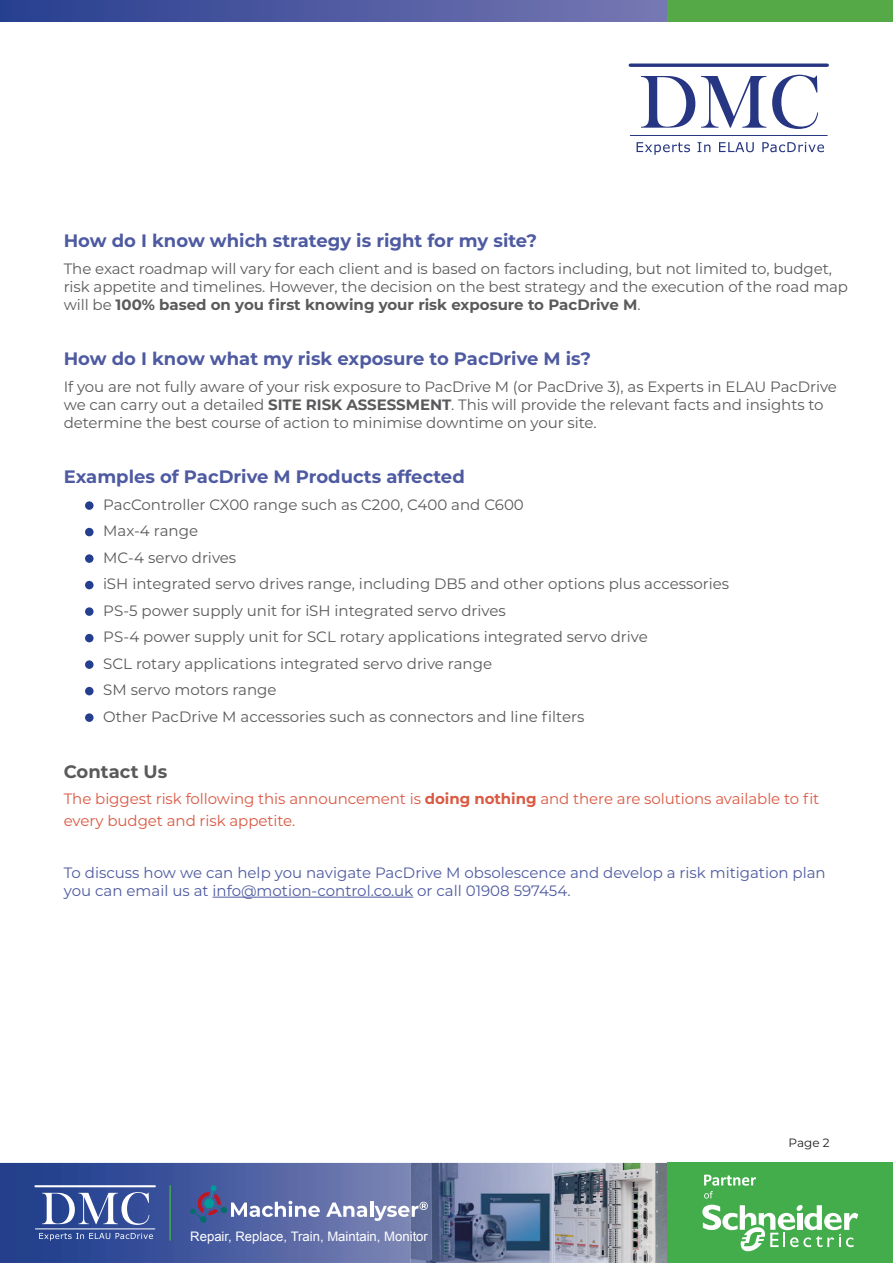
<style>
.page{position:relative;width:893px;height:1263px;background:#fff}
.page>*{position:absolute;margin:0;border:0;box-sizing:border-box;transform-origin:0 0}
.Body_text{font:700 18px "Montserrat";color:#4e5aa1}
.Body_text-2{font:700 18px "Montserrat";color:#5a5a5c}
.Body_text-3{font:15px/18px "Montserrat";letter-spacing:-.005em;color:#5a5a5c}
.Body_text-4{font:15px/18px "Montserrat";color:#4e5aa1}
.Body_text-5{font:15px/21.6px "Montserrat";letter-spacing:-.005em;color:#da5943}
.t1{font:13.05px "Arial";color:#fff}
.t2{font:12px "Montserrat";color:#231f20}
.s1{font-weight:700}
</style>
<div class="page">
<img style="left:0;top:1163px;width:668px;height:100px">
<img style="left:553px;top:1212px;width:2px;height:51px">
<img style="left:410px;top:1163px;width:143px;height:100px">
<div style="left:668px;top:1163px;width:225px;height:100px;background:#43ad4c"></div>
<svg style="left:702px;top:1204px;width:156px;height:48px"></svg>
<svg style="left:704px;top:1175px;width:52px;height:23px"></svg>
<svg style="left:42px;top:1192px;width:107px;height:33px"></svg>
<svg style="left:39px;top:1233px;width:71px;height:7px"></svg>
<svg style="left:116px;top:1233px;width:37px;height:6px"></svg>
<hr style="left:35px;top:1228px;width:120px;height:1px;background:#fff">
<hr style="left:35px;top:1185px;width:120px;height:2px;background:#fff">
<hr style="left:169px;top:1185px;width:2px;height:55px;background:#43ad4c">
<div style="left:200px;top:1216px;width:7px;height:7px;background:#006f6a;border-radius:50%"></div>
<svg style="left:190px;top:1185px;width:130px;height:33px;background:#6976a9"></svg>
<svg style="left:326px;top:1202px;width:41px;height:15px"></svg>
<hr style="left:370px;top:1202px;width:3px;height:15px;background:#fff">
<svg style="left:374px;top:1202px;width:54px;height:19px"></svg>
<svg style="left:641px;top:76px;width:54px;height:52px"></svg>
<svg style="left:701px;top:76px;width:65px;height:52px"></svg>
<svg style="left:772px;top:75px;width:46px;height:54px"></svg>
<svg style="left:637px;top:142px;width:53px;height:13px"></svg>
<svg style="left:697px;top:142px;width:13px;height:10px"></svg>
<svg style="left:719px;top:142px;width:35px;height:10px"></svg>
<svg style="left:762px;top:142px;width:62px;height:10px"></svg>
<hr style="left:630px;top:135px;width:197px;height:1px;background:#273682">
<hr style="left:630px;top:64px;width:197px;height:3px;background:#273682">
<svg style="left:0;top:0;width:668px;height:21px;background:#4f5ba1"></svg>
<div style="left:668px;top:0;width:225px;height:21px;background:#55a946"></div>
<hr style="left:213px;top:897px;width:200px;height:1px;background:#4e5aa1">
<div style="left:85px;top:501px;width:9px;height:9px;background:#253f90;border-radius:50%"></div>
<div style="left:85px;top:528px;width:9px;height:8px;background:#253f90;border-radius:50%"></div>
<div style="left:85px;top:554px;width:9px;height:9px;background:#253f90;border-radius:50%"></div>
<div style="left:85px;top:581px;width:9px;height:8px;background:#253f90;border-radius:50%"></div>
<div style="left:85px;top:607px;width:9px;height:9px;background:#253f90;border-radius:50%"></div>
<div style="left:85px;top:634px;width:9px;height:8px;background:#253f90;border-radius:50%"></div>
<div style="left:85px;top:660px;width:9px;height:9px;background:#253f90;border-radius:50%"></div>
<div style="left:85px;top:687px;width:9px;height:8px;background:#253f90;border-radius:50%"></div>
<div style="left:85px;top:713px;width:9px;height:9px;background:#253f90;border-radius:50%"></div>
<p class="Body_text" style="left:64px;top:228px;width:475px">How do I know which strategy is right for my site?</p>
<p class="Body_text-3" style="left:64px;top:259px;width:786px">The exact roadmap will vary for each client and is based on factors including, but not limited to, budget, risk appetite and timelines. However, the decision on the best strategy and the execution of the road map will be <span class="s1">100% based on you first knowing your risk exposure to PacDrive M</span>.</p>
<p class="Body_text" style="left:64px;top:346px;width:529px">How do I know what my risk exposure to PacDrive M is?</p>
<p class="Body_text-3" style="left:64px;top:377px;width:775px">If you are not fully aware of your risk exposure to PacDrive M (or PacDrive 3), as Experts in ELAU PacDrive we can carry out a detailed <span class="s1">SITE RISK ASSESSMENT</span>. This will provide the relevant facts and insights to determine the best course of action to minimise downtime on your site.</p>
<p class="Body_text" style="left:64px;top:464px;width:402px">Examples of PacDrive M Products affected</p>
<p class="Body_text-3" style="left:103px;top:495px;width:422px">PacController CX00 range such as C200, C400 and C600</p>
<p class="Body_text-3" style="left:103px;top:521px;width:96px">Max-4 range</p>
<p class="Body_text-3" style="left:103px;top:548px;width:135px">MC-4 servo drives</p>
<p class="Body_text-3" style="left:103px;top:574px;width:627px">iSH integrated servo drives range, including DB5 and other options plus accessories</p>
<p class="Body_text-3" style="left:103px;top:601px;width:404px">PS-5 power supply unit for iSH integrated servo drives</p>
<p class="Body_text-3" style="left:103px;top:627px;width:546px">PS-4 power supply unit for SCL rotary applications integrated servo drive</p>
<p class="Body_text-3" style="left:103px;top:654px;width:390px">SCL rotary applications integrated servo drive range</p>
<p class="Body_text-3" style="left:103px;top:680px;width:175px">SM servo motors range</p>
<p class="Body_text-3" style="left:103px;top:707px;width:483px">Other PacDrive M accessories such as connectors and line filters</p>
<p class="Body_text-2" style="left:64px;top:758px;width:105px">Contact Us</p>
<p class="Body_text-5" style="left:64px;top:787px;width:757px">The biggest risk following this announcement is <span class="s1">doing nothing</span> and there are solutions available to fit every budget and risk appetite.</p>
<p class="Body_text-4" style="left:64px;top:863px;width:763px">To discuss how we can help you navigate PacDrive M obsolescence and develop a risk mitigation plan you can email us at info@motion-control.co.uk or call 01908 597454.</p>
<p class="t1" style="left:190px;top:1228px;width:239px">Repair, Replace, Train, Maintain, Monitor</p>
<p class="t2" style="left:789px;top:1134px;width:42px">Page 2</p>
</div>
